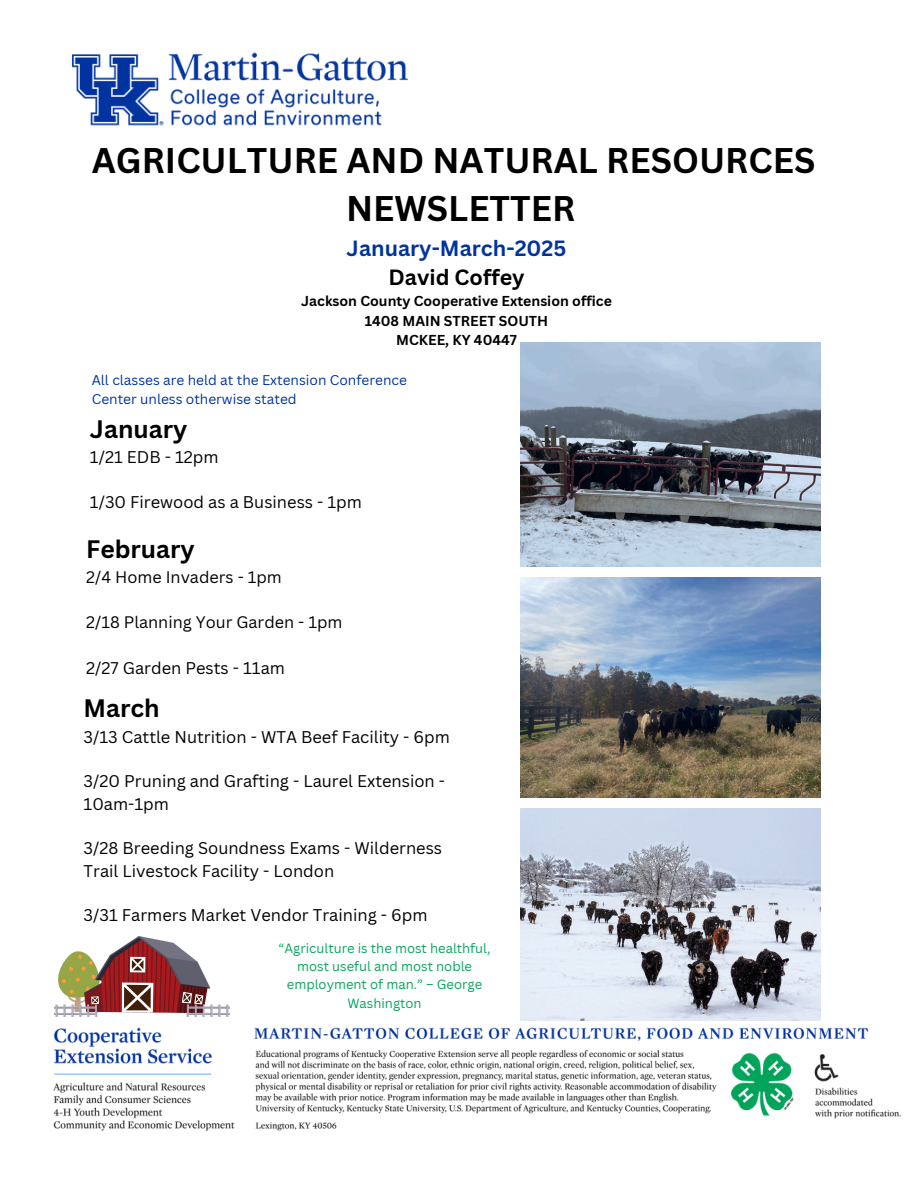
<style>
.page{position:relative;width:918px;height:1188px;background:#fff}
.page>*{position:absolute;margin:0;border:0;box-sizing:border-box;transform-origin:0 0}
.t1{font:700 34.65px/48.3px "Canva Sans";color:#000;text-align:center}
.t2{font:700 24.6px "Canva Sans";color:#000}
.t3{font:700 21.45px/29.2px "Canva Sans";color:#00339f;text-align:center}
.t4{font:16.5px/22.4px "Canva Sans";color:#000}
.t5{font:16.2px "Canva Sans";color:#000}
.t6{font:700 13.95px/19.2px "Canva Sans";color:#000;text-align:center}
.t7{font:13.65px/19.2px "Canva Sans";color:#00339f}
.t8{font:13.05px/18px "Canva Sans";color:#05a55d;text-align:center}
.s1{color:#000}
</style>
<div class="page">
<img style="left:71px;top:52px;width:337px;height:74px">
<img style="left:53px;top:1027px;width:848px;height:104px">
<img style="left:521px;top:808px;width:299px;height:213px">
<img style="left:54px;top:936px;width:176px;height:80px">
<img style="left:521px;top:342px;width:299px;height:224px">
<img style="left:521px;top:578px;width:299px;height:219px">
<p class="t1" style="left:92px;top:135px;width:725px">AGRICULTURE AND NATURAL RESOURCES<br>NEWSLETTER</p>
<p class="t3" style="left:347px;top:233px;width:221px">January-March-2025<br><span class="s1">David Coffey</span></p>
<p class="t6" style="left:301px;top:291px;width:312px">Jackson County Cooperative Extension office<br>1408 MAIN STREET SOUTH<br>MCKEE, KY 40447</p>
<h1 class="t7" style="left:92px;top:370px;width:317px">All classes are held at the Extension Conference<br>Center unless otherwise stated</h1>
<h2 class="t2" style="left:90px;top:411px;width:99px">January</h2>
<h2 class="t4" style="left:90px;top:446px;width:130px">1/21 EDB - 12pm</h2>
<p class="t4" style="left:90px;top:491px;width:274px">1/30 Firewood as a Business - 1pm</p>
<p class="t2" style="left:86px;top:532px;width:110px">February</p>
<p class="t5" style="left:86px;top:566px;width:197px">2/4 Home Invaders - 1pm</p>
<h1 class="t5" style="left:86px;top:611px;width:258px">2/18 Planning Your Garden - 1pm</h1>
<h1 class="t4" style="left:86px;top:656px;width:200px">2/27 Garden Pests - 11am</h1>
<h1 class="t2" style="left:84px;top:690px;width:78px">March</h1>
<h1 class="t4" style="left:84px;top:725px;width:368px">3/13 Cattle Nutrition - WTA Beef Facility - 6pm</h1>
<h1 class="t4" style="left:84px;top:770px;width:363px">3/20 Pruning and Grafting - Laurel Extension -<br>10am-1pm</h1>
<h1 class="t4" style="left:84px;top:837px;width:360px">3/28 Breeding Soundness Exams - Wilderness<br>Trail Livestock Facility - London</h1>
<p class="t4" style="left:84px;top:904px;width:345px">3/31 Farmers Market Vendor Training - 6pm</p>
<h1 class="t8" style="left:279px;top:939px;width:213px">“Agriculture is the most healthful, most useful and most noble employment of man.” – George<br>Washington</h1>
</div>
